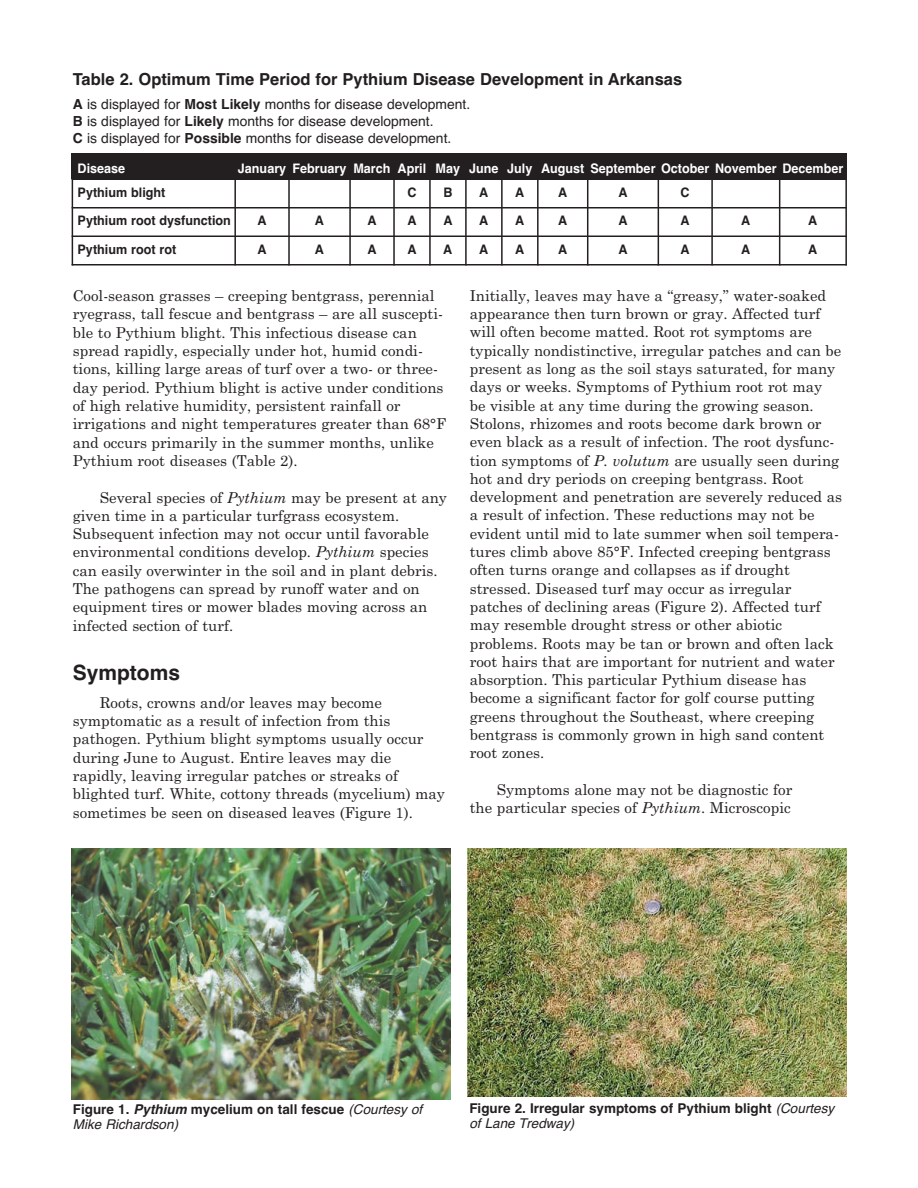
<style>
.page{position:relative;width:918px;height:1188px;background:#fff}
.page>*{position:absolute;margin:0;border:0;box-sizing:border-box;transform-origin:0 0}
.t1{font:700 21px "Helvetica";color:#231f20}
.t2{font:700 16.5px "Helvetica";color:#231f20}
.t3{font:15px/18.3px "Century Schoolbook";color:#231f20}
.t4{font:13.8px "Helvetica";color:#231f20}
.t5{font:700 13.5px/15px "Helvetica";color:#231f20}
.t6{font:700 13.2px "Helvetica";color:#fff;scale:.96 1}
.t7{font:700 13.2px "Helvetica";color:#231f20;scale:.96 1}
.s1{font-weight:700}
.s2{font-style:italic}
.s3{font-weight:400;font-style:italic}
</style>
<div class="page">
<div style="left:72px;top:153px;width:163px;height:26px;background:#231f20"></div>
<div style="left:235px;top:153px;width:54px;height:26px;background:#231f20"></div>
<div style="left:289px;top:153px;width:61px;height:26px;background:#231f20"></div>
<div style="left:350px;top:153px;width:44px;height:26px;background:#231f20"></div>
<div style="left:394px;top:153px;width:36px;height:26px;background:#231f20"></div>
<div style="left:430px;top:153px;width:36px;height:26px;background:#231f20"></div>
<div style="left:466px;top:153px;width:36px;height:26px;background:#231f20"></div>
<div style="left:502px;top:153px;width:36px;height:26px;background:#231f20"></div>
<div style="left:538px;top:153px;width:50px;height:26px;background:#231f20"></div>
<div style="left:588px;top:153px;width:70px;height:26px;background:#231f20"></div>
<div style="left:658px;top:153px;width:54px;height:26px;background:#231f20"></div>
<div style="left:712px;top:153px;width:68px;height:26px;background:#231f20"></div>
<div style="left:780px;top:153px;width:67px;height:26px;background:#231f20"></div>
<hr style="left:72px;top:153px;width:1px;height:113px;background:#231f20">
<hr style="left:234px;top:153px;width:2px;height:113px;background:#231f20">
<hr style="left:288px;top:153px;width:2px;height:113px;background:#231f20">
<hr style="left:349px;top:153px;width:2px;height:113px;background:#231f20">
<hr style="left:393px;top:153px;width:2px;height:113px;background:#231f20">
<hr style="left:429px;top:153px;width:2px;height:113px;background:#231f20">
<hr style="left:465px;top:153px;width:2px;height:113px;background:#231f20">
<hr style="left:501px;top:153px;width:2px;height:113px;background:#231f20">
<hr style="left:537px;top:153px;width:2px;height:113px;background:#231f20">
<hr style="left:587px;top:153px;width:1px;height:113px;background:#231f20">
<hr style="left:658px;top:153px;width:1px;height:113px;background:#231f20">
<hr style="left:711px;top:153px;width:2px;height:113px;background:#231f20">
<hr style="left:779px;top:153px;width:1px;height:113px;background:#231f20">
<hr style="left:845px;top:153px;width:2px;height:113px;background:#231f20">
<hr style="left:72px;top:179px;width:775px;height:1px;background:#231f20">
<hr style="left:72px;top:207px;width:775px;height:2px;background:#231f20">
<hr style="left:72px;top:236px;width:775px;height:1px;background:#231f20">
<hr style="left:72px;top:264px;width:775px;height:2px;background:#231f20">
<img style="left:71px;top:848px;width:379px;height:251px">
<img style="left:468px;top:848px;width:379px;height:249px">
<p class="t2" style="left:73px;top:70px;width:611px">Table 2. Optimum Time Period for Pythium Disease Development in Arkansas</p>
<p class="t4" style="left:73px;top:97px;width:399px"><span class="s1">A</span> is displayed for <span class="s1">Most Likely</span> months for disease development.</p>
<p class="t4" style="left:73px;top:113px;width:362px"><span class="s1">B</span> is displayed for <span class="s1">Likely</span> months for disease development.</p>
<p class="t4" style="left:87px;top:130px;width:366px">is displayed for <span class="s1">Possible</span> months for disease development.</p>
<p class="t6" style="left:78px;top:161px;width:51px">Disease</p>
<p class="t6" style="left:238px;top:161px;width:52px">January</p>
<p class="t6" style="left:293px;top:161px;width:58px">February</p>
<p class="t6" style="left:353px;top:161px;width:40px">March</p>
<p class="t6" style="left:398px;top:161px;width:31px">April</p>
<p class="t6" style="left:436px;top:161px;width:27px">May</p>
<p class="t6" style="left:469px;top:161px;width:32px">June</p>
<p class="t6" style="left:507px;top:161px;width:28px">July</p>
<p class="t6" style="left:541px;top:161px;width:47px">August</p>
<p class="t6" style="left:590px;top:161px;width:265px">September October November December</p>
<p class="t7" style="left:78px;top:184px;width:93px">Pythium blight</p>
<p class="t7" style="left:443px;top:184px;width:11px">B</p>
<p class="t7" style="left:479px;top:184px;width:11px">A</p>
<p class="t7" style="left:515px;top:184px;width:11px">A</p>
<p class="t7" style="left:558px;top:184px;width:11px">A</p>
<p class="t7" style="left:618px;top:184px;width:11px">A</p>
<p class="t7" style="left:78px;top:213px;width:161px">Pythium root dysfunction</p>
<p class="t7" style="left:258px;top:213px;width:11px">A</p>
<p class="t7" style="left:315px;top:213px;width:11px">A</p>
<p class="t7" style="left:367px;top:213px;width:11px">A</p>
<p class="t7" style="left:407px;top:213px;width:11px">A</p>
<p class="t7" style="left:443px;top:213px;width:11px">A</p>
<p class="t7" style="left:479px;top:213px;width:11px">A</p>
<p class="t7" style="left:515px;top:213px;width:11px">A</p>
<p class="t7" style="left:558px;top:213px;width:11px">A</p>
<p class="t7" style="left:618px;top:213px;width:11px">A</p>
<p class="t7" style="left:681px;top:213px;width:11px">A</p>
<p class="t7" style="left:741px;top:213px;width:11px">A</p>
<p class="t7" style="left:808px;top:213px;width:11px">A</p>
<p class="t7" style="left:78px;top:241px;width:104px">Pythium root rot</p>
<p class="t7" style="left:258px;top:241px;width:11px">A</p>
<p class="t7" style="left:315px;top:241px;width:11px">A</p>
<p class="t7" style="left:367px;top:241px;width:11px">A</p>
<p class="t7" style="left:407px;top:241px;width:11px">A</p>
<p class="t7" style="left:443px;top:241px;width:11px">A</p>
<p class="t7" style="left:479px;top:241px;width:11px">A</p>
<p class="t7" style="left:515px;top:241px;width:11px">A</p>
<p class="t7" style="left:558px;top:241px;width:11px">A</p>
<p class="t7" style="left:618px;top:241px;width:11px">A</p>
<p class="t7" style="left:681px;top:241px;width:11px">A</p>
<p class="t7" style="left:741px;top:241px;width:11px">A</p>
<p class="t7" style="left:808px;top:241px;width:11px">A</p>
<p class="t3" style="left:73px;top:286px;width:375px">Cool-season grasses – creeping bentgrass, perennial ryegrass, tall fescue and bentgrass – are all suscepti&shy;ble to Pythium blight. This infectious disease can spread rapidly, especially under hot, humid condi&shy;tions, killing large areas of turf over a two- or three&shy;day period. Pythium blight is active under conditions of high relative humidity, persistent rainfall or irrigations and night temperatures greater than 68°F and occurs primarily in the summer months, unlike Pythium root diseases (Table 2).</p>
<p class="t3" style="left:73px;top:488px;width:376px;text-indent:27px">Several species of <span class="s2">Pythium</span> may be present at any given time in a particular turfgrass ecosystem.<br>Subsequent infection may not occur until favorable environmental conditions develop. <span class="s2">Pythium</span> species can easily overwinter in the soil and in plant debris.<br>The pathogens can spread by runoff water and on equipment tires or mower blades moving across an infected section of turf.</p>
<p class="t1" style="left:73px;top:660px;width:109px">Symptoms</p>
<p class="t3" style="left:73px;top:693px;width:374px;text-indent:27px">Roots, crowns and or leaves may become symptomatic as a result of infection from this pathogen. Pythium blight symptoms usually occur during June to August. Entire leaves may die rapidly, leaving irregular patches or streaks of blighted turf. White, cottony threads (mycelium) may sometimes be seen on diseased leaves (Figure 1).</p>
<p class="t3" style="left:470px;top:287px;width:374px">Initially, leaves may have a “greasy,” water-soaked appearance then turn brown or gray. Affected turf will often become matted. Root rot symptoms are typically nondistinctive, irregular patches and can be present as long as the soil stays saturated, for many days or weeks. Symptoms of Pythium root rot may<br>be visible at any time during the growing season.<br>Stolons, rhizomes and roots become dark brown or even black as a result of infection. The root dysfunc&shy;tion symptoms of <span class="s2">P. volutum</span> are usually seen during hot and dry periods on creeping bentgrass. Root development and penetration are severely reduced as a result of infection. These reductions may not be evident until mid to late summer when soil tempera&shy;tures climb above 85°F. Infected creeping bentgrass often turns orange and collapses as if drought stressed. Diseased turf may occur as irregular patches of declining areas (Figure 2). Affected turf may resemble drought stress or other abiotic problems. Roots may be tan or brown and often lack root hairs that are important for nutrient and water absorption. This particular Pythium disease has become a significant factor for golf course putting greens throughout the Southeast, where creeping bentgrass is commonly grown in high sand content root zones.</p>
<p class="t3" style="left:470px;top:781px;width:324px;text-align:right">Symptoms alone may not be diagnostic for<br>the particular species of <span class="s2">Pythium</span>. Microscopic</p>
<p class="t5" style="left:84px;top:1102px;width:340px;text-indent:-11px">Figure 1. <span class="s2">Pythium</span> mycelium on tall fescue <span class="s3">(Courtesy of ike Richardson)</span></p>
<p class="t5" style="left:469px;top:1101px;width:366px">Figure 2. Irregular symptoms of Pythium blight <span class="s3">(Courtesy of Lane Tredway)</span></p>
</div>
